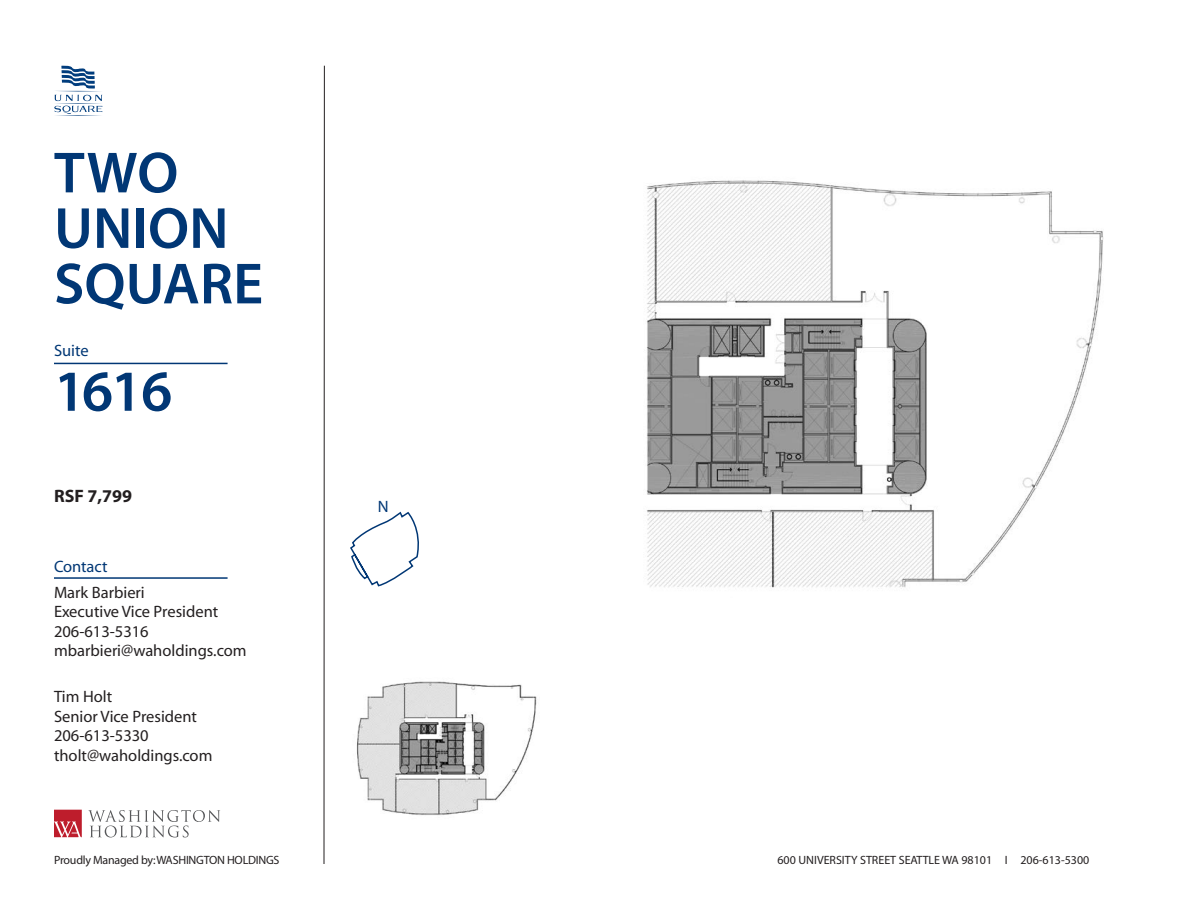
<style>
.page{position:relative;width:1188px;height:918px;background:#fff}
.page>*{position:absolute;margin:0;border:0;box-sizing:border-box;transform-origin:0 0}
.t1{font:600 58.5px/55.5px "Myriad Pro";color:#013775}
.t2{font:700 18px "Myriad Pro";color:#231f20}
.t3{font:16.5px "Myriad MM 400 600";color:#231f20}
.t4{font:16.5px "Myriad MM 400 600";color:#013775}
.t5{font:12px "Myriad MM 400 600";color:#231f20}
.t6{font:12px "Myriad MM 400 600";letter-spacing:-.02em;color:#231f20}
</style>
<div class="page">
<img style="left:357px;top:681px;width:180px;height:134px">
<img style="left:647px;top:180px;width:457px;height:409px">
<hr style="left:324px;top:66px;width:1px;height:798px;background:#231f20">
<hr style="left:54px;top:363px;width:174px;height:1px;background:#013775">
<hr style="left:54px;top:577px;width:174px;height:2px;background:#013775">
<svg style="left:54px;top:810px;width:28px;height:27px"></svg>
<svg style="left:88px;top:810px;width:132px;height:27px"></svg>
<svg style="left:350px;top:511px;width:69px;height:76px"></svg>
<svg style="left:54px;top:66px;width:49px;height:50px"></svg>
<p class="t1" style="left:54px;top:144px;width:211px">TWO<br>UNION<br>SQUARE</p>
<p class="t4" style="left:54px;top:342px;width:36px">Suite</p>
<p class="t1" style="left:54px;top:362px;width:120px">1616</p>
<p class="t2" style="left:54px;top:485px;width:80px">RSF 7,799</p>
<p class="t4" style="left:54px;top:558px;width:55px">Contact</p>
<p class="t3" style="left:54px;top:584px;width:92px">Mark Barbieri</p>
<p class="t3" style="left:54px;top:604px;width:166px">Executive Vice President</p>
<p class="t3" style="left:54px;top:623px;width:96px">206-613-5316</p>
<p class="t3" style="left:54px;top:643px;width:194px">mbarbieri@waholdings.com</p>
<p class="t3" style="left:54px;top:689px;width:60px">Tim Holt</p>
<p class="t3" style="left:54px;top:708px;width:145px">Senior Vice President</p>
<p class="t3" style="left:54px;top:728px;width:96px">206-613-5330</p>
<p class="t3" style="left:54px;top:747px;width:160px">tholt@waholdings.com</p>
<p class="t4" style="left:378px;top:498px;width:12px">N</p>
<p class="t6" style="left:54px;top:854px;width:227px">Proudly Managed by: WASHINGTON HOLDINGS</p>
<p class="t5" style="left:777px;top:854px;width:313px">600 UNIVERSITY STREET SEATTLE WA 98101 I 206-613-5300</p>
</div>
